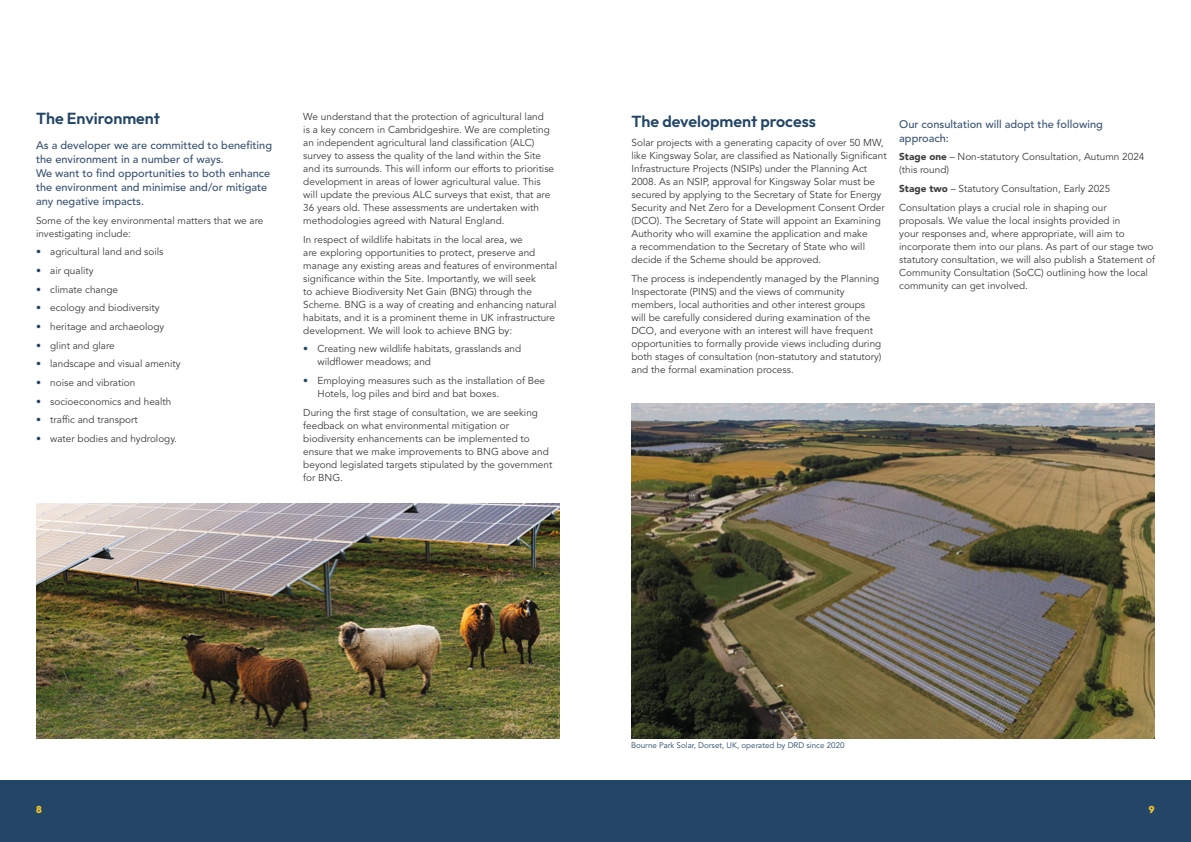
<style>
.page{position:relative;width:1191px;height:842px;background:#fff}
.page>*{position:absolute;margin:0;border:0;box-sizing:border-box;transform-origin:0 0}
.subheading{font:600 16px "Outfit";color:#234666}
.sub_subheading{font:500 11px/14px "Avenir LT Std";color:#385271}
.body{font:10px/13px "Avenir LT Std";color:#3c3c3b}
.t1{font:800 10px "Outfit";color:#fcc628}
.body-2{font:8px "Avenir LT Std";color:#234666}
.s1{color:#234666}
.s2{font-weight:900}
</style>
<div class="page">
<div style="left:0;top:780px;width:1191px;height:62px;background:#234666"></div>
<img style="left:631px;top:404px;width:524px;height:335px">
<img style="left:36px;top:503px;width:523px;height:236px">
<p class="subheading" style="left:36px;top:109px;width:125px">The Environment</p>
<p class="sub_subheading" style="left:36px;top:139px;width:237px">As a developer we are committed to benefiting the environment in a number of ways.<br>We want to find opportunities to both enhance the environment and minimise and/or mitigate any negative impacts.</p>
<p class="body" style="left:36px;top:214px;width:229px">Some of the key environmental matters that we are investigating include:</p>
<p class="body" style="left:36px;top:246px;width:129px"><span class="s1">•</span> agricultural land and soils</p>
<p class="body" style="left:36px;top:264px;width:59px"><span class="s1">•</span> air quality</p>
<p class="body" style="left:36px;top:283px;width:83px"><span class="s1">•</span> climate change</p>
<p class="body" style="left:36px;top:302px;width:125px"><span class="s1">•</span> ecology and biodiversity</p>
<p class="body" style="left:36px;top:320px;width:130px"><span class="s1">•</span> heritage and archaeology</p>
<p class="body" style="left:36px;top:339px;width:80px"><span class="s1">•</span> glint and glare</p>
<p class="body" style="left:36px;top:358px;width:146px"><span class="s1">•</span> landscape and visual amenity</p>
<p class="body" style="left:36px;top:376px;width:101px"><span class="s1">•</span> noise and vibration</p>
<p class="body" style="left:36px;top:395px;width:137px"><span class="s1">•</span> socioeconomics and health</p>
<p class="body" style="left:36px;top:414px;width:103px"><span class="s1">•</span> traffic and transport</p>
<p class="body" style="left:36px;top:432px;width:143px"><span class="s1">•</span> water bodies and hydrology.</p>
<p class="body" style="left:303px;top:110px;width:252px">We understand that the protection of agricultural land<br>is a key concern in Cambridgeshire. We are completing an independent agricultural land classification (ALC) survey to assess the quality of the land within the Site and its surrounds. This will inform our efforts to prioritise development in areas of lower agricultural value. This will update the previous ALC surveys that exist, that are 36 years old. These assessments are undertaken with methodologies agreed with Natural England.</p>
<p class="body" style="left:303px;top:233px;width:255px">In respect of wildlife habitats in the local area, we<br>are exploring opportunities to protect, preserve and manage any existing areas and features of environmental significance within the Site. Importantly, we will seek<br>to achieve Biodiversity Net Gain (BNG) through the Scheme. BNG is a way of creating and enhancing natural habitats, and it is a prominent theme in UK infrastructure development. We will look to achieve BNG by:</p>
<p class="body" style="left:317px;top:343px;width:205px;text-indent:-14px"><span class="s1">•</span> Creating new wildlife habitats, grasslands and wildflower meadows; and</p>
<p class="body" style="left:317px;top:374px;width:229px;text-indent:-14px"><span class="s1">•</span> Employing measures such as the installation of Bee<br>Hotels, log piles and bird and bat boxes.</p>
<p class="body" style="left:303px;top:406px;width:251px">During the first stage of consultation, we are seeking feedback on what environmental mitigation or biodiversity enhancements can be implemented to ensure that we make improvements to BNG above and beyond legislated targets stipulated by the government for BNG.</p>
<p class="subheading" style="left:631px;top:113px;width:186px">The development process</p>
<p class="body" style="left:631px;top:136px;width:257px">Solar projects with a generating capacity of over 50 MW, like Kingsway Solar, are classified as Nationally Significant Infrastructure Projects (NSIPs) under the Planning Act 2008. As an NSIP, approval for Kingsway Solar must be secured by applying to the Secretary of State for Energy Security and Net Zero for a Development Consent Order (DCO). The Secretary of State will appoint an Examining Authority who will examine the application and make<br>a recommendation to the Secretary of State who will decide if the Scheme should be approved.</p>
<p class="body" style="left:631px;top:272px;width:251px">The process is independently managed by the Planning Inspectorate (PINS) and the views of community members, local authorities and other interest groups will be carefully considered during examination of the DCO, and everyone with an interest will have frequent opportunities to formally provide views including during both stages of consultation (non-statutory and statutory) and the formal examination process.</p>
<p class="sub_subheading" style="left:899px;top:117px;width:205px">Our consultation will adopt the following approach:</p>
<p class="body" style="left:899px;top:151px;width:247px"><span class="s2">Stage one</span> – Non-statutory Consultation, Autumn 2024 (this round)</p>
<p class="body" style="left:899px;top:182px;width:213px"><span class="s2">Stage two</span> – Statutory Consultation, Early 2025</p>
<p class="body" style="left:899px;top:201px;width:257px">Consultation plays a crucial role in shaping our proposals. We value the local insights provided in<br>your responses and, where appropriate, will aim to incorporate them into our plans. As part of our stage two statutory consultation, we will also publish a Statement of Community Consultation (SoCC) outlining how the local community can get involved.</p>
<p class="body-2" style="left:631px;top:740px;width:215px">Bourne Park Solar, Dorset, UK, operated by DRD since 2020</p>
<p class="t1" style="left:36px;top:804px;width:7px">8</p>
<p class="t1" style="left:1148px;top:803px;width:7px">9</p>
</div>
